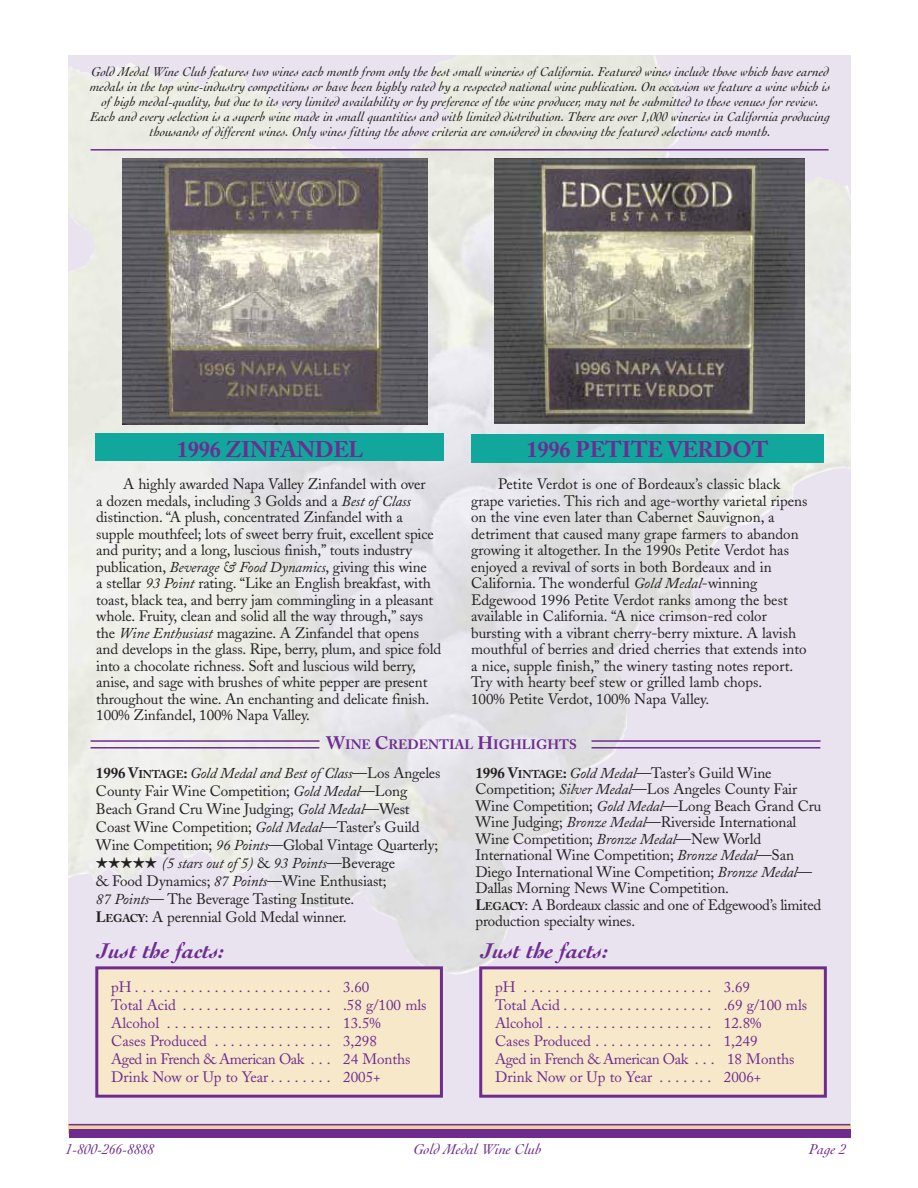
<style>
.page{position:relative;width:918px;height:1188px;background:#fff}
.page>*{position:absolute;margin:0;border:0;box-sizing:border-box;transform-origin:0 0}
.t1{font:700 22.5px "Adobe Caslon";letter-spacing:-.01em;color:#6e2c91}
.t2{font:italic 700 22.5px "Cochin";color:#6e2c91}
.t3{font:15px/16.5px "Adobe Caslon";letter-spacing:-.01em;color:#231f20}
.t4{font:15px/18px "Adobe Caslon";color:#6e2c91}
.t5{font:italic 15px "Cochin";color:#6e2c91}
.t6{font:italic 13.5px/15px "Cochin";color:#231f20;text-align:center}
.t7{font:700 13.5px "Adobe Caslon";color:#6e2c91}
.s1{font-style:italic}
.s2{font-size:18px}
.s3{font-weight:700}
.s4{font-weight:700;font-size:11.25px}
.s5{font-family:"Monotype Sorts"}
</style>
<div class="page">
<svg style="left:68px;top:1124px;width:782px;height:10px;background:#cba396"></svg>
<svg style="left:68px;top:616px;width:782px;height:508px;background:#e7e4eb"></svg>
<img style="left:68px;top:55px;width:782px;height:561px">
<div style="left:97px;top:968px;width:344px;height:128px;background:#f6e8c8"></div>
<div style="left:95px;top:966px;width:348px;height:132px;border:3px solid #6e2c91"></div>
<div style="left:95px;top:434px;width:349px;height:27px;background:#12a79d"></div>
<div style="left:472px;top:434px;width:352px;height:29px;background:#12a79d"></div>
<hr style="left:91px;top:149px;width:738px;height:2px;background:#6e2c91">
<hr style="left:91px;top:740px;width:229px;height:2px;background:#6e2c91">
<hr style="left:91px;top:747px;width:228px;height:2px;background:#6e2c91">
<hr style="left:592px;top:740px;width:229px;height:2px;background:#6e2c91">
<hr style="left:592px;top:747px;width:228px;height:2px;background:#6e2c91">
<hr style="left:69px;top:1124px;width:781px;height:1px;background:#6e2c91">
<div style="left:69px;top:1130px;width:781px;height:8px;background:#6e2c91"></div>
<div style="left:481px;top:968px;width:344px;height:128px;background:#f6e8c8"></div>
<div style="left:479px;top:966px;width:348px;height:132px;border:3px solid #6e2c91"></div>
<img style="left:123px;top:159px;width:304px;height:265px">
<img style="left:495px;top:158px;width:309px;height:265px">
<p class="t6" style="left:90px;top:65px;width:742px">Gold Medal Wine Club features two wines each month from only the best small wineries of California. Featured wines include those which have earned medals in the top wine-industry competitions or have been highly rated by a respected national wine publication. On occasion we feature a wine which is of high medal-quality, but due to its very limited availability or by preference of the wine producer, may not be submitted to these venues for review.<br>Each and every selection is a superb wine made in small quantities and with limited distribution. There are over 1,000 wineries in California producing thousands of different wines. Only wines fitting the above criteria are considered in choosing the featured selections each month.</p>
<h1 class="t1" style="left:177px;top:440px;width:188px">1996 ZINFANDEL</h1>
<p class="t3" style="left:96px;top:478px;width:346px;text-indent:27px">A highly awarded Napa Valley Zinfandel with over<br>a dozen medals, including 3 Golds and a <span class="s1">Best of Class </span>distinction. “A plush, concentrated Zinfandel with a supple mouthfeel; lots of sweet berry fruit, excellent spice and purity; and a long, luscious finish,” touts industry publication, <span class="s1">Beverage &amp; Food Dynamics</span>, giving this wine<br>a stellar <span class="s1">93 Point</span> rating. “Like an English breakfast, with toast, black tea, and berry jam commingling in a pleasant whole. Fruity, clean and solid all the way through,” says the <span class="s1">Wine Enthusiast</span> magazine. A Zinfandel that opens and develops in the glass. Ripe, berry, plum, and spice fold into a chocolate richness. Soft and luscious wild berry, anise, and sage with brushes of white pepper are present throughout the wine. An enchanting and delicate finish.<br>100% Zinfandel, 100% Napa Valley.</p>
<h1 class="t1" style="left:527px;top:440px;width:243px">1996 PETITE VERDOT</h1>
<p class="t3" style="left:471px;top:478px;width:338px;text-indent:27px">Petite Verdot is one of Bordeaux’s classic black grape varieties. This rich and age-worthy varietal ripens on the vine even later than Cabernet Sauvignon, a detriment that caused many grape farmers to abandon growing it altogether. In the 1990s Petite Verdot has enjoyed a revival of sorts in both Bordeaux and in California. The wonderful <span class="s1">Gold Medal</span>-winning Edgewood 1996 Petite Verdot ranks among the best available in California. “A nice crimson-red color bursting with a vibrant cherry-berry mixture. A lavish mouthful of berries and dried cherries that extends into a nice, supple finish,” the winery tasting notes report.<br>Try with hearty beef stew or grilled lamb chops.<br>100% Petite Verdot, 100% Napa Valley.</p>
<p class="t7" style="left:326px;top:739px;width:252px"><span class="s2">W</span>INE <span class="s2">C</span>REDENTIAL <span class="s2">H</span>IGHLIGHTS</p>
<p class="t3" style="left:96px;top:766px;width:346px;line-height:18px"><span class="s3">1996 V</span><span class="s4">INTAGE</span><span class="s3">:</span> <span class="s1">Gold Medal and Best of Class</span>—Los Angeles County Fair Wine Competition; <span class="s1">Gold Medal</span>—Long Beach Grand Cru Wine Judging; <span class="s1">Gold Medal</span>—West Coast Wine Competition; <span class="s1">Gold Medal</span>—Taster’s Guild Wine Competition; <span class="s1">96 Points</span>—Global Vintage Quarterly;</p>
<p class="t3" style="left:96px;top:856px;width:301px;line-height:18px"><span class="s5">★★★★★</span> <span class="s1">(5 stars out of 5)</span> &amp; <span class="s1">93 Points</span>—Beverage &amp; Food Dynamics; <span class="s1">87 Points</span>—Wine Enthusiast; <span class="s1">87 Points</span>— The Beverage Tasting Institute.<br><span class="s3">L</span><span class="s4">EGACY</span>: A perennial Gold Medal winner.</p>
<p class="t3" style="left:475px;top:766px;width:348px"><span class="s3">1996 V</span><span class="s4">INTAGE</span><span class="s3">:</span> <span class="s1">Gold Medal</span>—Taster’s Guild Wine Competition; <span class="s1">Silver Medal</span>—Los Angeles County Fair Wine Competition; <span class="s1">Gold Medal</span>—Long Beach Grand Cru Wine Judging; <span class="s1">Bronze Medal</span>—Riverside International Wine Competition; <span class="s1">Bronze Medal</span>—New World International Wine Competition; <span class="s1">Bronze Medal</span>—San Diego International Wine Competition; <span class="s1">Bronze Medal</span>— Dallas Morning News Wine Competition.<br><span class="s3">L</span><span class="s4">EGACY</span>: A Bordeaux classic and one of Edgewood’s limited production specialty wines.</p>
<h1 class="t2" style="left:97px;top:942px;width:129px">Just the facts:</h1>
<p class="t4" style="left:111px;top:980px;width:317px">pH . . . . . . . . . . . . . . . . . . . . . . . . . 3.60<br>Total Acid . . . . . . . . . . . . . . . . . . . .58 g/100 mls Alcohol . . . . . . . . . . . . . . . . . . . . . 13.5%<br>Cases Produced . . . . . . . . . . . . . . . 3,298<br>Aged in French &amp; American Oak . . . 24 Months Drink Now or Up to Year . . . . . . . . 2005+</p>
<h1 class="t2" style="left:481px;top:942px;width:129px">Just the facts:</h1>
<p class="t4" style="left:495px;top:980px;width:314px">pH . . . . . . . . . . . . . . . . . . . . . . . . 3.69<br>Total Acid . . . . . . . . . . . . . . . . . . . .69 g/100 mls Alcohol . . . . . . . . . . . . . . . . . . . . . 12.8%<br>Cases Produced . . . . . . . . . . . . . . . 1,249<br>Aged in French &amp; American Oak . . . 18 Months Drink Now or Up to Year . . . . . . . 2006+</p>
<p class="t5" style="left:66px;top:1143px;width:90px">1-800-266-8888</p>
<p class="t5" style="left:414px;top:1143px;width:130px">Gold Medal Wine Club</p>
<p class="t5" style="left:809px;top:1143px;width:38px">Page 2</p>
</div>
